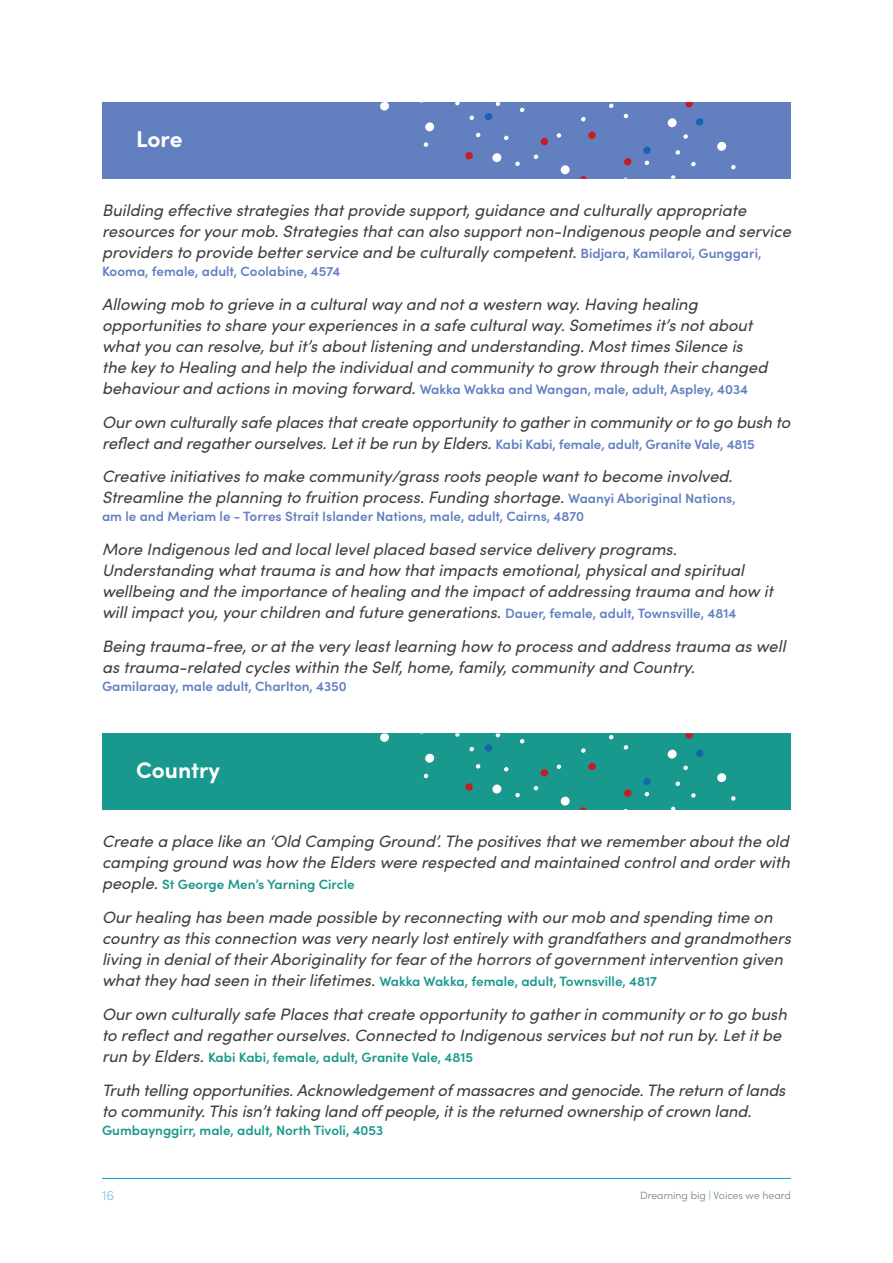
<style>
.page{position:relative;width:893px;height:1263px;background:#fff}
.page>*{position:absolute;margin:0;border:0;box-sizing:border-box;transform-origin:0 0}
.t1{font:700 22.8px "Sofia Pro";color:#fff}
.t2{font:700 22.65px "Sofia Pro";color:#fff}
.t3{font:italic 16.5px/21px "Sofia Pro";color:#3e3e3f}
.t4{font:600 13.5px "Sofia Pro";color:#627fc0}
.t5{font:600 13.5px "Sofia Pro";color:#19988d}
.t6{font:300 13.5px "Sofia Pro";color:#7dbde8}
.t7{font:300 10.5px "Sofia Pro";color:#7c7e81}
.s1{font-weight:600;font-style:normal;font-size:13.5px;color:#627fc0}
.s2{font-weight:400;font-style:italic;font-size:16.5px;color:#3e3e3f}
.s3{font-weight:700;color:#7ebde8}
</style>
<div class="page">
<div style="left:102px;top:102px;width:689px;height:77px;background:#627fc0"></div>
<svg style="left:380px;top:102px;width:9px;height:9px"></svg>
<svg style="left:425px;top:122px;width:10px;height:10px"></svg>
<svg style="left:492px;top:153px;width:10px;height:10px"></svg>
<svg style="left:717px;top:141px;width:10px;height:10px"></svg>
<svg style="left:455px;top:102px;width:5px;height:4px"></svg>
<svg style="left:469px;top:115px;width:5px;height:5px"></svg>
<svg style="left:476px;top:132px;width:5px;height:6px"></svg>
<svg style="left:504px;top:135px;width:5px;height:6px"></svg>
<svg style="left:520px;top:107px;width:5px;height:6px"></svg>
<svg style="left:423px;top:142px;width:6px;height:5px"></svg>
<svg style="left:515px;top:161px;width:5px;height:5px"></svg>
<svg style="left:675px;top:150px;width:5px;height:5px"></svg>
<svg style="left:691px;top:161px;width:5px;height:6px"></svg>
<svg style="left:671px;top:175px;width:5px;height:4px"></svg>
<svg style="left:731px;top:165px;width:5px;height:5px"></svg>
<svg style="left:643px;top:146px;width:8px;height:19px"></svg>
<svg style="left:484px;top:102px;width:17px;height:19px"></svg>
<svg style="left:465px;top:152px;width:8px;height:8px"></svg>
<svg style="left:624px;top:158px;width:8px;height:8px"></svg>
<svg style="left:667px;top:102px;width:37px;height:37px"></svg>
<svg style="left:623px;top:113px;width:6px;height:6px"></svg>
<svg style="left:609px;top:103px;width:5px;height:5px"></svg>
<svg style="left:581px;top:117px;width:5px;height:5px"></svg>
<svg style="left:533px;top:131px;width:63px;height:48px"></svg>
<div style="left:102px;top:733px;width:689px;height:77px;background:#19988d"></div>
<svg style="left:380px;top:733px;width:9px;height:9px"></svg>
<svg style="left:425px;top:753px;width:10px;height:10px"></svg>
<svg style="left:492px;top:784px;width:10px;height:10px"></svg>
<svg style="left:717px;top:773px;width:10px;height:10px"></svg>
<svg style="left:455px;top:733px;width:5px;height:4px"></svg>
<svg style="left:469px;top:747px;width:5px;height:5px"></svg>
<svg style="left:475px;top:764px;width:6px;height:5px"></svg>
<svg style="left:504px;top:767px;width:5px;height:5px"></svg>
<svg style="left:520px;top:739px;width:5px;height:5px"></svg>
<svg style="left:423px;top:773px;width:6px;height:6px"></svg>
<svg style="left:515px;top:792px;width:5px;height:6px"></svg>
<svg style="left:675px;top:781px;width:5px;height:5px"></svg>
<svg style="left:691px;top:793px;width:5px;height:5px"></svg>
<svg style="left:671px;top:806px;width:5px;height:4px"></svg>
<svg style="left:731px;top:796px;width:5px;height:5px"></svg>
<svg style="left:667px;top:749px;width:37px;height:22px"></svg>
<svg style="left:643px;top:778px;width:8px;height:19px"></svg>
<svg style="left:485px;top:733px;width:16px;height:19px"></svg>
<svg style="left:465px;top:783px;width:8px;height:8px"></svg>
<svg style="left:624px;top:789px;width:8px;height:8px"></svg>
<svg style="left:685px;top:733px;width:8px;height:6px"></svg>
<svg style="left:623px;top:745px;width:6px;height:5px"></svg>
<svg style="left:609px;top:735px;width:5px;height:5px"></svg>
<svg style="left:581px;top:748px;width:5px;height:5px"></svg>
<svg style="left:533px;top:762px;width:63px;height:48px"></svg>
<hr style="left:102px;top:1178px;width:689px;height:1px;background:#06a8cd">
<h1 class="t1" style="left:136px;top:121px;width:48px">Lore</h1>
<p class="t3" style="left:102px;top:199px;width:690px">Building effective strategies that provide support, guidance and culturally appropriate resources for your mob. Strategies that can also support non-Indigenous people and service providers to provide better service and be culturally competent. <span class="s1">Bidjara, Kamilaroi, Gunggari,</span></p>
<p class="t4" style="left:102px;top:261px;width:240px">Kooma, female, adult, Coolabine, 4574</p>
<p class="t3" style="left:102px;top:293px;width:667px">Allowing mob to grieve in a cultural way and not a western way. Having healing opportunities to share your experiences in a safe cultural way. Sometimes it’s not about what you can resolve, but it’s about listening and understanding. Most times Silence is the key to Healing and help the individual and community to grow through their changed</p>
<p class="t4" style="left:102px;top:379px;width:647px"><span class="s2">behaviour and actions in moving forward.</span> Wakka Wakka and Wangan, male, adult, Aspley, 4034</p>
<p class="t3" style="left:102px;top:410px;width:690px">Our own culturally safe places that create opportunity to gather in community or to go bush to reflect and regather ourselves. Let it be run by Elders. <span class="s1">Kabi Kabi, female, adult, Granite Vale, 4815</span></p>
<p class="t3" style="left:102px;top:465px;width:635px">Creative initiatives to make community/grass roots people want to become involved.<br>Streamline the planning to fruition process. Funding shortage. <span class="s1">Waanyi Aboriginal Nations,</span></p>
<p class="t4" style="left:102px;top:506px;width:484px">am le and Meriam le - Torres Strait Islander Nations, male, adult, Cairns, 4870</p>
<p class="t3" style="left:102px;top:538px;width:673px">More Indigenous led and local level placed based service delivery programs.<br>Understanding what trauma is and how that impacts emotional, physical and spiritual wellbeing and the importance of healing and the impact of addressing trauma and how it will impact you, your children and future generations. <span class="s1">Dauer, female, adult, Townsville, 4814</span></p>
<p class="t3" style="left:102px;top:635px;width:685px">Being trauma-free, or at the very least learning how to process and address trauma as well as trauma-related cycles within the Self, home, family, community and Country.</p>
<p class="t4" style="left:102px;top:676px;width:246px">Gamilaraay, male adult, Charlton, 4350</p>
<h2 class="t2" style="left:136px;top:753px;width:86px">Country</h2>
<p class="t3" style="left:102px;top:830px;width:689px">Create a place like an ‘Old Camping Ground’. The positives that we remember about the old camping ground was how the Elders were respected and maintained control and order with</p>
<p class="t5" style="left:102px;top:874px;width:254px"><span class="s2">people.</span> St George Men’s Yarning Circle</p>
<p class="t3" style="left:102px;top:906px;width:690px">Our healing has been made possible by reconnecting with our mob and spending time on country as this connection was very nearly lost entirely with grandfathers and grandmothers living in denial of their Aboriginality for fear of the horrors of government intervention given</p>
<p class="t5" style="left:102px;top:971px;width:557px"><span class="s2">what they had seen in their lifetimes.</span> Wakka Wakka, female, adult, Townsville, 4817</p>
<p class="t3" style="left:102px;top:1003px;width:686px">Our own culturally safe Places that create opportunity to gather in community or to go bush to reflect and regather ourselves. Connected to Indigenous services but not run by. Let it be</p>
<p class="t5" style="left:102px;top:1047px;width:373px"><span class="s2">run by Elders.</span> Kabi Kabi, female, adult, Granite Vale, 4815</p>
<p class="t3" style="left:102px;top:1078px;width:685px">Truth telling opportunities. Acknowledgement of massacres and genocide. The return of lands to community. This isn’t taking land off people, it is the returned ownership of crown land.</p>
<p class="t5" style="left:102px;top:1120px;width:283px">Gumbaynggirr, male, adult, North Tivoli, 4053</p>
<p class="t6" style="left:102px;top:1186px;width:14px">16</p>
<p class="t7" style="left:640px;top:1188px;width:152px">Dreaming big <span class="s3">|</span> Voices we heard</p>
</div>
